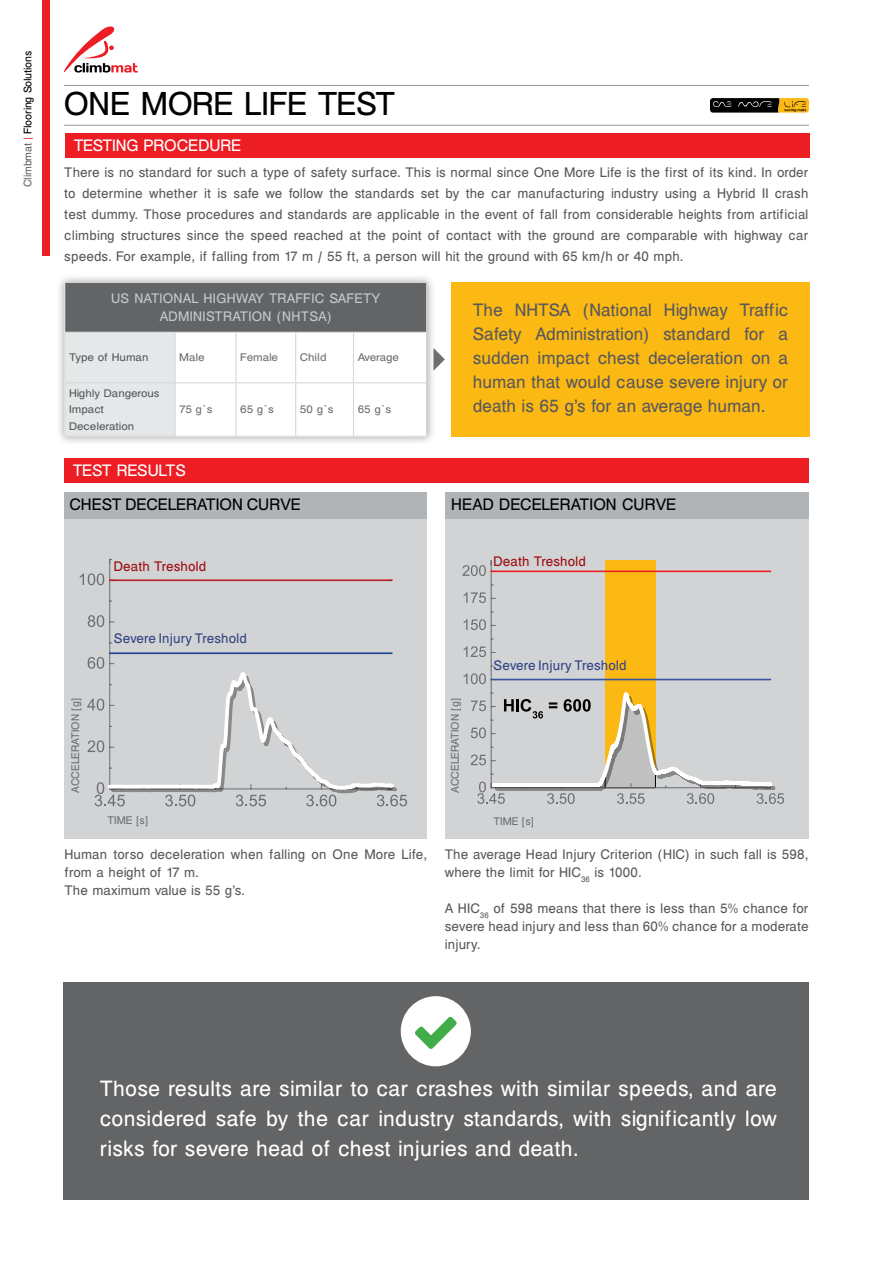
<style>
.page{position:relative;width:893px;height:1263px;background:#fff}
.page>*{position:absolute;margin:0;border:0;box-sizing:border-box;transform-origin:0 0}
.t1{font:36px "Helen Bg";letter-spacing:-.01em;color:#000}
.t2{font:24px/30px "Helen Bg";letter-spacing:.01em;color:#fff;text-align:justify}
.t3{font:19.5px/24px "Helen Bg";color:#58595b;text-align:justify}
.t4{font:18px "Helen Bg";color:#000}
.t5{font:18px "Helen Bg";letter-spacing:-.01em;color:#fff}
.t6{font:15px/18px "Helen Bg";letter-spacing:.01em;color:#58595b;text-align:justify}
.t7{font:15px/18px "Helen Bg";letter-spacing:.02em;color:#c7c8ca;text-align:center}
.t8{font:15px "Helen Bg";letter-spacing:.01em;color:#324384}
.t9{font:15px "Helen Bg";letter-spacing:.01em;color:#9e0b0f}
.t10{font:12px/16.5px "Helen Bg";color:#58595b;scale:1.09 1}
.t11{font:12px "Helen Bg";color:#6d6e71}
.t12{font:12px "Helen Bg";color:#6d6e71;scale:1.09 1}
.t13{font:12px "Helen Bg";letter-spacing:-.01em;color:#000}
.t14{font:12px "Helen Bg";letter-spacing:-.02em;color:#6d6e71;scale:1.09 1}
.s1{color:#636466}
.s2{color:#ed1d24}
</style>
<div class="page">
<div style="left:42px;top:0;width:8px;height:256px;background:#ed1d24"></div>
<svg style="left:63px;top:26px;width:75px;height:47px"></svg>
<div style="left:451px;top:282px;width:359px;height:155px;background:#fdb913"></div>
<div style="left:63px;top:982px;width:746px;height:217px;background:#636466"></div>
<div style="left:56px;top:273px;width:379px;height:173px;background:#000;opacity:.35"></div>
<div style="left:64px;top:282px;width:363px;height:155px;background:#fff"></div>
<div style="left:65px;top:282px;width:362px;height:50px;background:#636466"></div>
<div style="left:65px;top:333px;width:110px;height:103px;background:#e6e7e8"></div>
<hr style="left:64px;top:282px;width:111px;height:1px;background:#d1d3d4">
<hr style="left:64px;top:283px;width:1px;height:49px;background:#d1d3d4">
<hr style="left:175px;top:282px;width:61px;height:1px;background:#d1d3d4">
<hr style="left:236px;top:282px;width:60px;height:1px;background:#d1d3d4">
<hr style="left:296px;top:282px;width:57px;height:1px;background:#d1d3d4">
<hr style="left:353px;top:282px;width:74px;height:1px;background:#d1d3d4">
<hr style="left:426px;top:283px;width:1px;height:49px;background:#d1d3d4">
<hr style="left:64px;top:332px;width:111px;height:1px;background:#d1d3d4">
<hr style="left:64px;top:333px;width:1px;height:49px;background:#d1d3d4">
<hr style="left:175px;top:332px;width:61px;height:1px;background:#d1d3d4">
<hr style="left:175px;top:333px;width:1px;height:49px;background:#d1d3d4">
<hr style="left:236px;top:332px;width:60px;height:1px;background:#d1d3d4">
<hr style="left:236px;top:333px;width:1px;height:49px;background:#d1d3d4">
<hr style="left:296px;top:332px;width:57px;height:1px;background:#d1d3d4">
<hr style="left:295px;top:333px;width:1px;height:49px;background:#d1d3d4">
<hr style="left:353px;top:332px;width:74px;height:1px;background:#d1d3d4">
<hr style="left:353px;top:333px;width:1px;height:49px;background:#d1d3d4">
<hr style="left:426px;top:333px;width:1px;height:49px;background:#d1d3d4">
<hr style="left:64px;top:382px;width:111px;height:1px;background:#d1d3d4">
<hr style="left:64px;top:383px;width:1px;height:53px;background:#d1d3d4">
<hr style="left:175px;top:382px;width:61px;height:1px;background:#d1d3d4">
<hr style="left:175px;top:383px;width:1px;height:53px;background:#d1d3d4">
<hr style="left:236px;top:382px;width:60px;height:1px;background:#d1d3d4">
<hr style="left:236px;top:383px;width:1px;height:53px;background:#d1d3d4">
<hr style="left:296px;top:382px;width:57px;height:1px;background:#d1d3d4">
<hr style="left:295px;top:383px;width:1px;height:53px;background:#d1d3d4">
<hr style="left:353px;top:382px;width:74px;height:1px;background:#d1d3d4">
<hr style="left:353px;top:383px;width:1px;height:53px;background:#d1d3d4">
<hr style="left:426px;top:383px;width:1px;height:53px;background:#d1d3d4">
<hr style="left:64px;top:436px;width:111px;height:1px;background:#d1d3d4">
<hr style="left:175px;top:436px;width:61px;height:1px;background:#d1d3d4">
<hr style="left:236px;top:436px;width:60px;height:1px;background:#d1d3d4">
<hr style="left:296px;top:436px;width:57px;height:1px;background:#d1d3d4">
<hr style="left:353px;top:436px;width:74px;height:1px;background:#d1d3d4">
<div style="left:65px;top:133px;width:744px;height:25px;background:#ed1d24"></div>
<div style="left:64px;top:459px;width:745px;height:24px;background:#ed1d24"></div>
<div style="left:64px;top:506px;width:363px;height:332px;background:#d1d3d4"></div>
<div style="left:445px;top:506px;width:364px;height:332px;background:#d1d3d4"></div>
<svg style="left:88px;top:615px;width:16px;height:12px"></svg>
<svg style="left:80px;top:573px;width:24px;height:12px"></svg>
<hr style="left:109px;top:559px;width:1px;height:230px;background:#6d6e71">
<svg style="left:87px;top:657px;width:320px;height:149px"></svg>
<hr style="left:110px;top:579px;width:282px;height:2px;background:#b72024">
<hr style="left:110px;top:652px;width:282px;height:2px;background:#1f4497">
<div style="left:64px;top:493px;width:363px;height:26px;background:#b1b4b6"></div>
<div style="left:445px;top:493px;width:364px;height:26px;background:#b1b4b6"></div>
<div style="left:605px;top:560px;width:50px;height:228px;background:#fdb913"></div>
<hr style="left:491px;top:560px;width:1px;height:228px;background:#6d6e71">
<svg style="left:462px;top:560px;width:33px;height:16px"></svg>
<svg style="left:464px;top:592px;width:31px;height:11px"></svg>
<svg style="left:464px;top:619px;width:31px;height:11px"></svg>
<svg style="left:464px;top:646px;width:31px;height:11px"></svg>
<hr style="left:491px;top:570px;width:279px;height:2px;background:#ed2024">
<svg style="left:464px;top:673px;width:320px;height:131px"></svg>
<hr style="left:64px;top:125px;width:745px;height:1px;background:#939598">
<hr style="left:64px;top:85px;width:745px;height:1px;background:#939598">
<svg style="left:710px;top:98px;width:99px;height:15px"></svg>
<svg style="left:433px;top:348px;width:12px;height:23px"></svg>
<div style="left:401px;top:996px;width:70px;height:70px;background:#fff;border-radius:50%"></div>
<svg style="left:415px;top:1017px;width:42px;height:32px"></svg>
<p class="t13" style="left:23px;top:187px;width:138px;rotate:-90deg"><span class="s1">Climbmat</span> <span class="s2">|</span> Flooring Solutions</p>
<h1 class="t1" style="left:64px;top:90px;width:333px">ONE MORE LIFE TEST</h1>
<p class="t5" style="left:74px;top:139px;width:169px">TESTING PROCEDURE</p>
<p class="t6" style="left:64px;top:163px;width:746px;line-height:21px">There is no standard for such a type of safety surface. This is normal since One More Life is the first of its kind. In order to determine whether it is safe we follow the standards set by the car manufacturing industry using a Hybrid II crash test dummy. Those procedures and standards are applicable in the event of fall from considerable heights from artificial climbing structures since the speed reached at the point of contact with the ground are comparable with highway car speeds. For example, if falling from 17 m / 55 ft, a person will hit the ground with 65 km/h or 40 mph.</p>
<p class="t7" style="left:111px;top:290px;width:271px">US NATIONAL HIGHWAY TRAFFIC SAFETY<br>ADMINISTRATION (NHTSA)</p>
<p class="t10" style="left:69px;top:350px;width:74px">Type of Human</p>
<p class="t12" style="left:179px;top:353px;width:25px">Male</p>
<p class="t12" style="left:240px;top:353px;width:36px">Female</p>
<p class="t12" style="left:300px;top:353px;width:26px">Child</p>
<p class="t14" style="left:358px;top:353px;width:39px">Average</p>
<p class="t10" style="left:69px;top:386px;width:85px">Highly Dangerous<br>Impact<br>Deceleration</p>
<p class="t12" style="left:179px;top:405px;width:32px">75 g`s</p>
<p class="t12" style="left:240px;top:405px;width:32px">65 g`s</p>
<p class="t12" style="left:300px;top:405px;width:32px">50 g`s</p>
<p class="t12" style="left:358px;top:405px;width:32px">65 g`s</p>
<h3 class="t3" style="left:473px;top:299px;width:317px">The NHTSA (National Highway Traffic Safety Administration) standard for a sudden impact chest deceleration on a human that would cause severe injury or death is 65 g’s for an average human.</h3>
<p class="t5" style="left:73px;top:464px;width:115px">TEST RESULTS</p>
<p class="t4" style="left:69px;top:498px;width:233px">CHEST DECELERATION CURVE</p>
<p class="t4" style="left:451px;top:498px;width:227px">HEAD DECELERATION CURVE</p>
<p class="t9" style="left:114px;top:560px;width:94px">Death Treshold</p>
<p class="t9" style="left:493px;top:555px;width:94px">Death Treshold</p>
<p class="t8" style="left:114px;top:632px;width:135px">Severe Injury Treshold</p>
<p class="t8" style="left:493px;top:660px;width:135px">Severe Injury Treshold</p>
<p class="t11" style="left:71px;top:793px;width:97px;rotate:-90deg">ACCELERATION [g]</p>
<p class="t11" style="left:450px;top:793px;width:97px;rotate:-90deg">ACCELERATION [g]</p>
<p class="t11" style="left:108px;top:816px;width:42px">TIME [s]</p>
<p class="t11" style="left:493px;top:817px;width:42px">TIME [s]</p>
<p class="t6" style="left:64px;top:846px;width:364px;text-align:left">Human torso deceleration when falling on One More Life, from a height of 17 m.<br>The maximum value is 55 g’s.</p>
<p class="t6" style="left:445px;top:846px;width:365px">The average Head Injury Criterion (HIC) in such fall is 598, where the limit for HIC<sub>36</sub> is 1000.</p>
<p class="t6" style="left:445px;top:900px;width:365px">A HIC<sub>36</sub> of 598 means that there is less than 5% chance for severe head injury and less than 60% chance for a moderate injury.</p>
<h2 class="t2" style="left:100px;top:1074px;width:679px">Those results are similar to car crashes with similar speeds, and are considered safe by the car industry standards, with significantly low risks for severe head of chest injuries and death.</h2>
</div>
